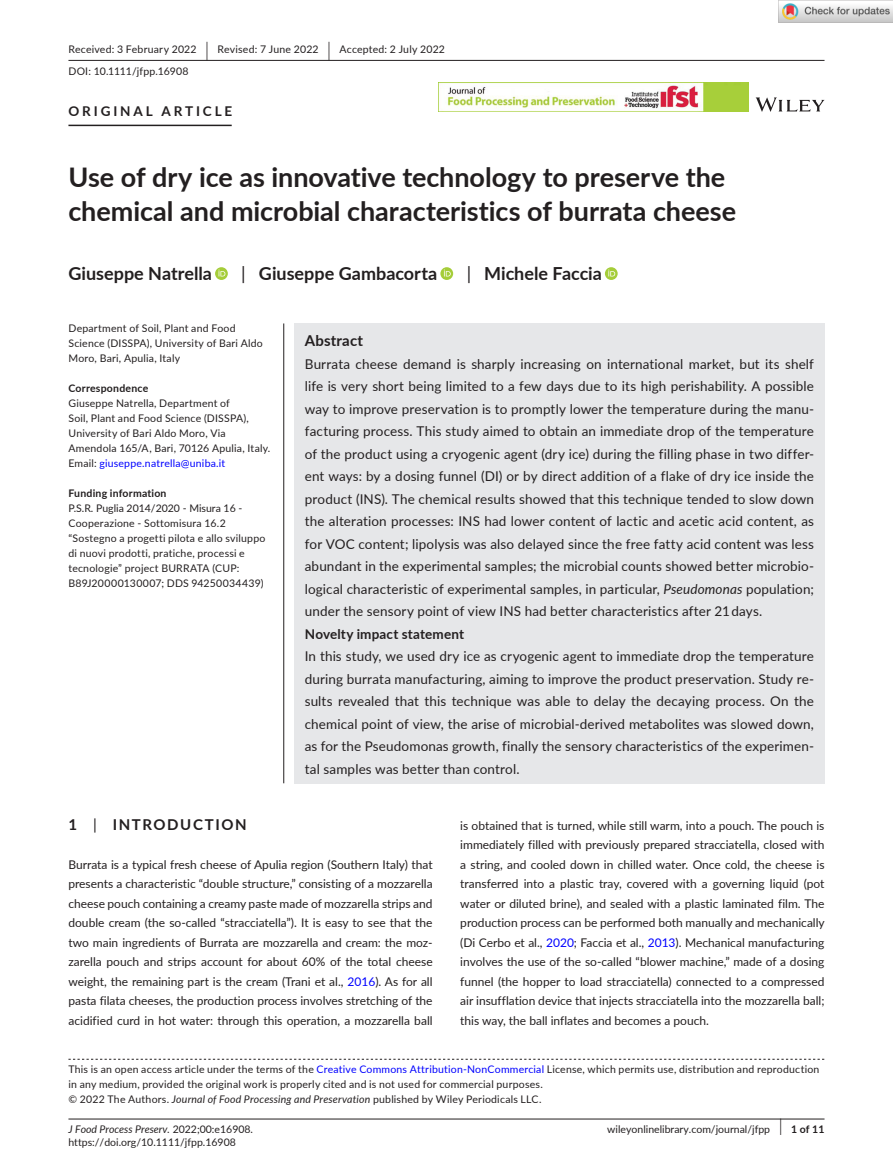
<style>
.page{position:relative;width:893px;height:1174px;background:#fff}
.page>*{position:absolute;margin:0;border:0;box-sizing:border-box;transform-origin:0 0}
.t1{font:700 27px/34.5px "Lato";letter-spacing:-.005em;color:#231f20}
.t2{font:700 18px "Lato";color:#231f20}
.t3{font:700 15px "Lato";letter-spacing:.1em;color:#231f20}
.t4{font:700 15px "Lato";letter-spacing:.015em;color:#231f20}
.t5{font:13.5px/22.5px "Lato";letter-spacing:.01em;color:#231f20;text-align:justify}
.t6{font:700 13.5px "Lato";letter-spacing:.02em;color:#231f20}
.t7{font:700 13.5px "Lato";letter-spacing:.215em;color:#231f20}
.t8{font:12px/19.5px "Lato";color:#231f20;text-align:justify}
.t9{font:10.5px/15px "Lato";letter-spacing:.02em;color:#231f20}
.t10{font:10.5px "Lato";color:#231f20}
.t11{font:700 10.5px "Lato";letter-spacing:.02em;color:#231f20}
.t12{font:italic 10.5px "Lato";color:#231f20}
.s1{font-size:19.65px}
.s2{font-weight:400}
.s3{color:#00f}
.s4{font-style:italic}
.s5{font-style:normal}
.s6{font-weight:400;font-size:17.4px}
</style>
<div class="page">
<hr style="left:68px;top:1118px;width:756px;height:1px;background:#231f20">
<svg style="left:756px;top:97px;width:68px;height:15px"></svg>
<img style="left:439px;top:82px;width:309px;height:30px">
<hr style="left:68px;top:60px;width:756px;height:1px;background:#231f20">
<hr style="left:68px;top:125px;width:164px;height:1px;background:#231f20">
<svg style="left:215px;top:267px;width:13px;height:13px"></svg>
<svg style="left:218px;top:269px;width:7px;height:7px"></svg>
<svg style="left:440px;top:267px;width:13px;height:13px"></svg>
<svg style="left:444px;top:269px;width:7px;height:7px"></svg>
<svg style="left:605px;top:267px;width:13px;height:13px"></svg>
<svg style="left:608px;top:269px;width:7px;height:7px"></svg>
<svg style="left:68px;top:1058px;width:756px;height:1px"></svg>
<div style="left:294px;top:323px;width:530px;height:461px;background:#e6e7e9"></div>
<hr style="left:283px;top:323px;width:1px;height:460px;background:#231f20">
<img style="left:779px;top:0;width:114px;height:23px">
<p class="t9" style="left:68px;top:38px;width:378px;line-height:21.8px">Received: 3 February 2022 <span class="s1">|</span> Revised: 7 June 2022 <span class="s1">|</span> Accepted: 2 July 2022<br>DOI: 10.1111/jfpp.16908</p>
<p class="t7" style="left:68px;top:101px;width:165px">ORIGINAL ARTICLE</p>
<h1 class="t1" style="left:68px;top:159px;width:669px">Use of dry ice as innovative technology to preserve the chemical and microbial characteristics of burrata cheese</h1>
<h2 class="t2" style="left:68px;top:260px;width:145px">Giuseppe Natrella</h2>
<h2 class="t2" style="left:241px;top:260px;width:198px"><span class="s2">|</span> Giuseppe Gambacorta</h2>
<h2 class="t2" style="left:467px;top:260px;width:137px"><span class="s2">|</span> Michele Faccia</h2>
<p class="t9" style="left:68px;top:320px;width:196px">Department of Soil, Plant and Food<br>Science (DISSPA), University of Bari Aldo<br>Moro, Bari, Apulia, Italy</p>
<p class="t11" style="left:68px;top:380px;width:81px">Correspondence</p>
<p class="t9" style="left:68px;top:395px;width:203px">Giuseppe Natrella, Department of<br>Soil, Plant and Food Science (DISSPA), University of Bari Aldo Moro, Via Amendola 165/A, Bari, 70126 Apulia, Italy.<br>Email: <span class="s3">giuseppe.natrella@uniba.it</span></p>
<p class="t11" style="left:68px;top:485px;width:100px">Funding information</p>
<p class="t9" style="left:68px;top:500px;width:198px">P.S.R. Puglia 2014/2020 - Misura 16 - Cooperazione - Sottomisura 16.2 “Sostegno a progetti pilota e allo sviluppo di nuovi prodotti, pratiche, processi e tecnologie” project BURRATA (CUP:<br>B89J20000130007; DDS 94250034439)</p>
<p class="t4" style="left:305px;top:329px;width:60px">Abstract</p>
<p class="t5" style="left:305px;top:352px;width:511px">Burrata cheese demand is sharply increasing on international market, but its shelf life is very short being limited to a few days due to its high perishability. A possible way to improve preservation is to promptly lower the temperature during the manu&shy;facturing process. This study aimed to obtain an immediate drop of the temperature of the product using a cryogenic agent (dry ice) during the filling phase in two differ&shy;ent ways: by a dosing funnel (DI) or by direct addition of a flake of dry ice inside the product (INS). The chemical results showed that this technique tended to slow down the alteration processes: INS had lower content of lactic and acetic acid content, as for VOC content; lipolysis was also delayed since the free fatty acid content was less abundant in the experimental samples; the microbial counts showed better microbio&shy;logical characteristic of experimental samples, in particular, <span class="s4">Pseudomonas</span> population; under the sensory point of view INS had better characteristics after 21 days.</p>
<p class="t6" style="left:305px;top:624px;width:161px">Novelty impact statement</p>
<p class="t5" style="left:305px;top:644px;width:511px">In this study, we used dry ice as cryogenic agent to immediate drop the temperature during burrata manufacturing, aiming to improve the product preservation. Study re&shy;sults revealed that this technique was able to delay the decaying process. On the chemical point of view, the arise of microbial-derived metabolites was slowed down, as for the Pseudomonas growth, finally the sensory characteristics of the experimen&shy;tal samples was better than control.</p>
<p class="t3" style="left:68px;top:813px;width:180px">1 <span class="s2">|</span> INTRODUCTION</p>
<p class="t8" style="left:68px;top:854px;width:366px">Burrata is a typical fresh cheese of Apulia region (Southern Italy) that presents a characteristic “double structure,” consisting of a mozzarella cheese pouch containing a creamy paste made of mozzarella strips and double cream (the so-called “stracciatella”). It is easy to see that the two main ingredients of Burrata are mozzarella and cream: the moz&shy;zarella pouch and strips account for about 60% of the total cheese weight, the remaining part is the cream (Trani et al., <span class="s3">2016</span>). As for all pasta filata cheeses, the production process involves stretching of the acidified curd in hot water: through this operation, a mozzarella ball</p>
<p class="t8" style="left:460px;top:815px;width:366px">is obtained that is turned, while still warm, into a pouch. The pouch is immediately filled with previously prepared stracciatella, closed with a string, and cooled down in chilled water. Once cold, the cheese is transferred into a plastic tray, covered with a governing liquid (pot water or diluted brine), and sealed with a plastic laminated film. The production process can be performed both manually and mechanically (Di Cerbo et al., <span class="s3">2020</span>; Faccia et al., <span class="s3">2013</span>). Mechanical manufacturing involves the use of the so-called “blower machine,” made of a dosing funnel (the hopper to load stracciatella) connected to a compressed air insufflation device that injects stracciatella into the mozzarella ball; this way, the ball inflates and becomes a pouch.</p>
<p class="t9" style="left:68px;top:1061px;width:752px">This is an open access article under the terms of the <span class="s3">Creative Commons Attribution-NonCommercial</span> License, which permits use, distribution and reproduction in any medium, provided the original work is properly cited and is not used for commercial purposes.<br>© 2022 The Authors. <span class="s4">Journal of Food Processing and Preservation</span> published by Wiley Periodicals LLC.</p>
<p class="t12" style="left:68px;top:1121px;width:186px">J Food Process Preserv. <span class="s5">2022;00:e16908.</span></p>
<p class="t11" style="left:779px;top:1121px;width:46px"><span class="s6">|</span> 1 of 11</p>
<p class="t10" style="left:68px;top:1135px;width:169px">https://doi.org/10.1111/jfpp.16908</p>
<p class="t10" style="left:607px;top:1121px;width:164px">wileyonlinelibrary.com/journal/jfpp</p>
</div>
